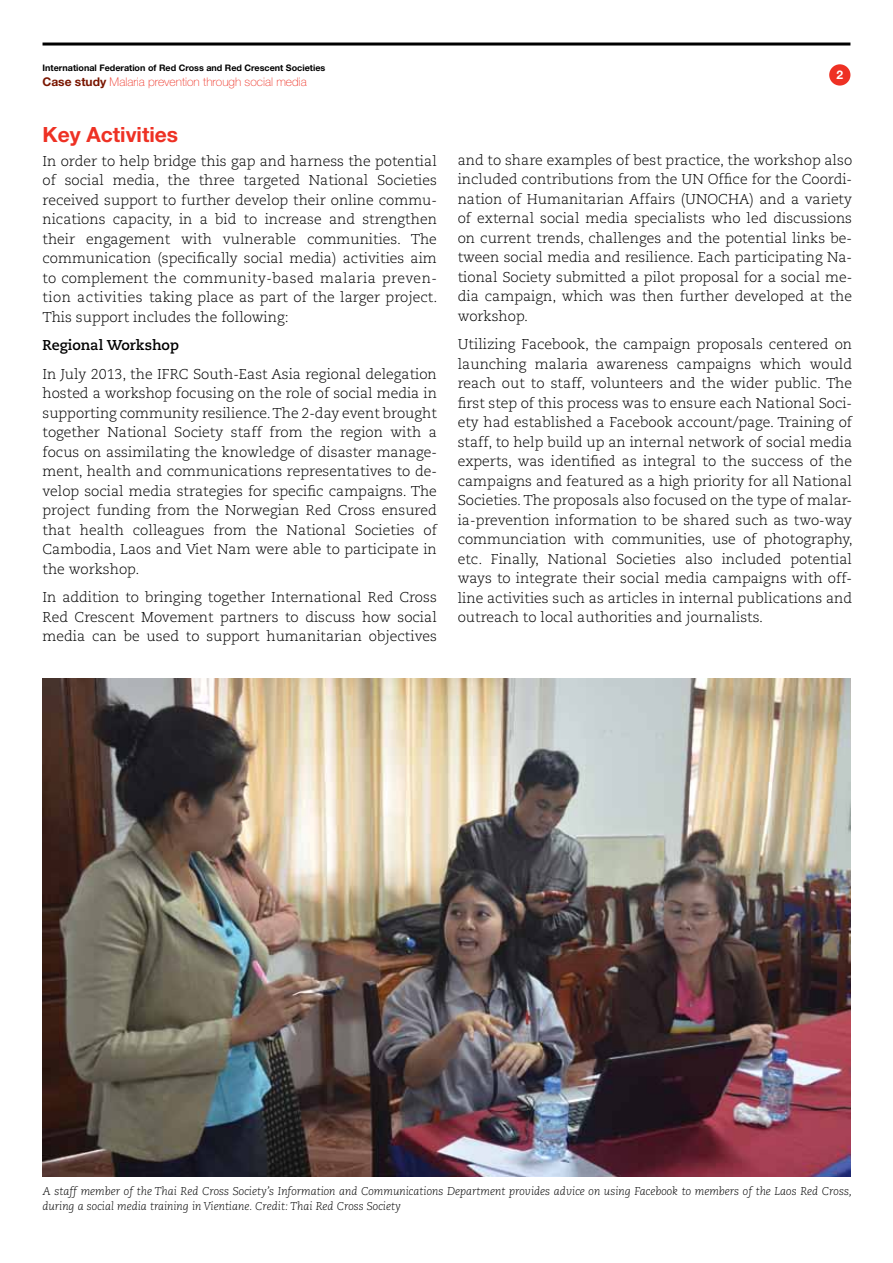
<style>
.page{position:relative;width:893px;height:1263px;background:#fff}
.page>*{position:absolute;margin:0;border:0;box-sizing:border-box;transform-origin:0 0}
.t1{font:700 21px "Helvetica Neue LT Std";color:#ee3124}
.t2{font:300 14.25px/19.5px "Caecilia LT Std";color:#000;text-align:justify}
.t3{font:700 14.25px "Caecilia LT Std";color:#000}
.t4{font:100 12px "Helvetica Neue LT Std";color:#ee3124}
.t5{font:700 12px "Helvetica Neue LT Std";color:#fff}
.t6{font:italic 300 11.25px/14.2px "Caecilia LT Std";color:#000}
.t7{font:700 9px "Helvetica Neue LT Std";color:#000}
.s1{font-weight:700;color:#7a1600}
</style>
<div class="page">
<hr style="left:43px;top:43px;width:807px;height:3px;background:#000">
<div style="left:829px;top:64px;width:21px;height:22px;background:#ee3124;border-radius:50%"></div>
<img style="left:42px;top:679px;width:808px;height:497px">
<p class="t7" style="left:43px;top:62px;width:284px">International Federation of Red Cross and Red Crescent Societies</p>
<p class="t4" style="left:43px;top:74px;width:266px"><span class="s1">Case study</span> Malaria prevention through social media</p>
<h1 class="t1" style="left:43px;top:121px;width:137px">Key Activities</h1>
<p class="t2" style="left:43px;top:151px;width:396px">In order to help bridge this gap and harness the potential of social media, the three targeted National Societies received support to further develop their online commu&shy;nications capacity, in a bid to increase and strengthen their engagement with vulnerable communities. The communication (specifically social media) activities aim to complement the community-based malaria preven&shy;tion activities taking place as part of the larger project.<br>This support includes the following:</p>
<p class="t3" style="left:43px;top:337px;width:138px">Regional Workshop</p>
<p class="t2" style="left:43px;top:364px;width:396px">In July 2013, the IFRC South-East Asia regional delegation hosted a workshop focusing on the role of social media in supporting community resilience. The 2-day event brought together National Society staff from the region with a focus on assimilating the knowledge of disaster manage&shy;ment, health and communications representatives to de&shy;velop social media strategies for specific campaigns. The project funding from the Norwegian Red Cross ensured that health colleagues from the National Societies of Cambodia, Laos and Viet Nam were able to participate in the workshop.</p>
<p class="t2" style="left:43px;top:588px;width:396px">In addition to bringing together International Red Cross Red Crescent Movement partners to discuss how social media can be used to support humanitarian objectives</p>
<p class="t5" style="left:836px;top:67px;width:8px">2</p>
<p class="t2" style="left:458px;top:150px;width:396px">and to share examples of best practice, the workshop also included contributions from the UN Office for the Coordi&shy;nation of Humanitarian Affairs (UNOCHA) and a variety of external social media specialists who led discussions on current trends, challenges and the potential links be&shy;tween social media and resilience. Each participating Na&shy;tional Society submitted a pilot proposal for a social me&shy;dia campaign, which was then further developed at the workshop.</p>
<p class="t2" style="left:458px;top:335px;width:396px">Utilizing Facebook, the campaign proposals centered on launching malaria awareness campaigns which would reach out to staff, volunteers and the wider public. The first step of this process was to ensure each National Soci&shy;ety had established a Facebook account/page. Training of staff, to help build up an internal network of social media experts, was identified as integral to the success of the campaigns and featured as a high priority for all National Societies. The proposals also focused on the type of malar&shy;ia-prevention information to be shared such as two-way communciation with communities, use of photography, etc. Finally, National Societies also included potential ways to integrate their social media campaigns with off&shy;line activities such as articles in internal publications and outreach to local authorities and journalists.</p>
<p class="t6" style="left:42px;top:1184px;width:811px">A staff member of the Thai Red Cross Society’s Information and Communications Department provides advice on using Facebook to members of the Laos Red Cross, during a social media training in Vientiane. Credit: Thai Red Cross Society</p>
</div>
